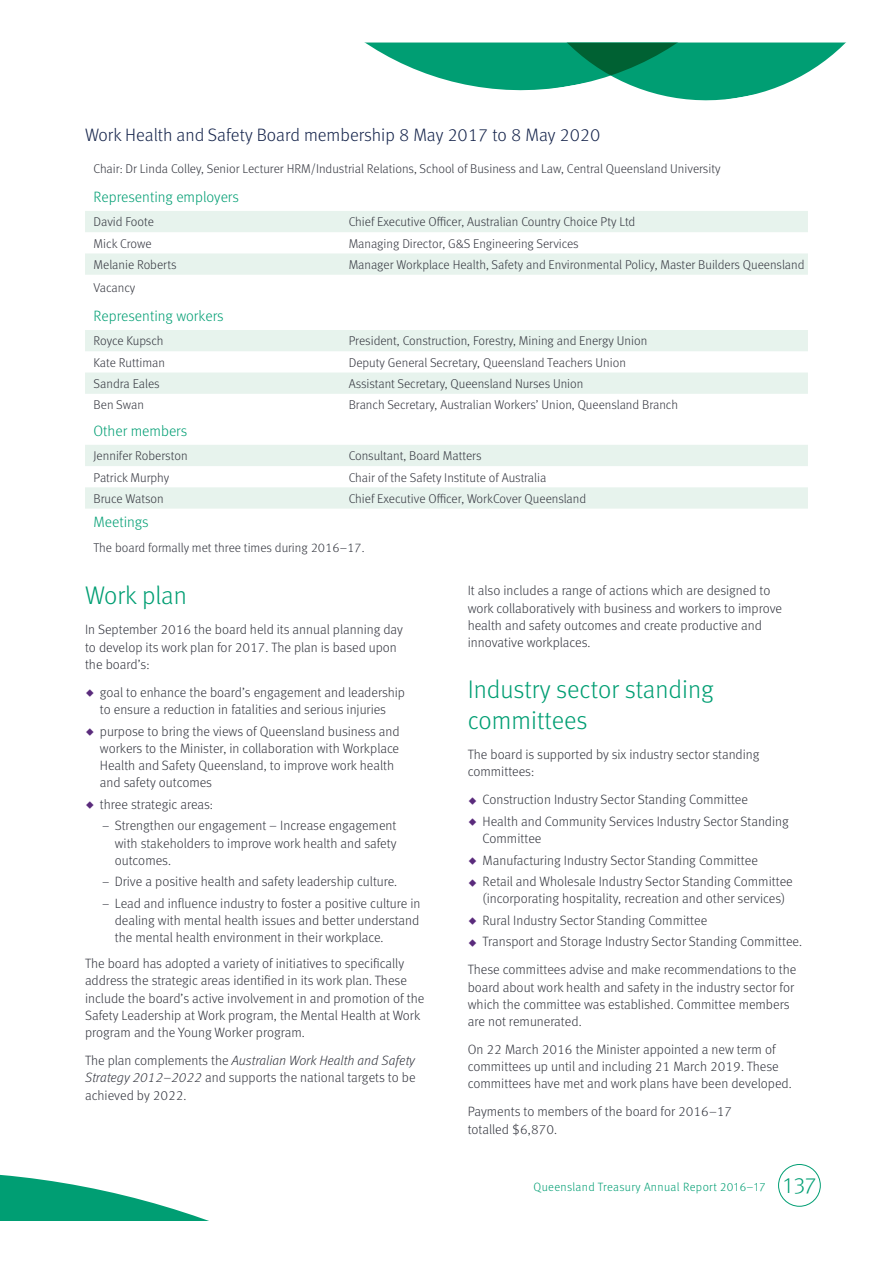
<style>
.page{position:relative;width:893px;height:1263px;background:#fff}
.page>*{position:absolute;margin:0;border:0;box-sizing:border-box;transform-origin:0 0}
.t1{font:300 25.5px/31.5px "Meta OT";color:#009e73}
.t2{font:300 18px "Meta OT";color:#16254c}
.t3{font:300 15px "Meta OT";color:#009e73}
.t4{font:300 13.5px/17.2px "Meta OT";color:#34363f}
.t5{font:300 12.75px "Meta OT";color:#34363f}
.t6{font:300 12px "Meta OT";letter-spacing:.03em;color:#009e73}
.s1{font-style:italic}
.s2{font-size:22.5px}
</style>
<div class="page">
<div style="left:778px;top:1164px;width:43px;height:42px;border:1px solid #009e73;border-radius:50%"></div>
<svg style="left:0;top:1174px;width:206px;height:46px"></svg>
<svg style="left:85px;top:211px;width:723px;height:298px"></svg>
<svg style="left:365px;top:43px;width:481px;height:58px"></svg>
<h2 class="t2" style="left:85px;top:124px;width:517px">Work Health and Safety Board membership 8 May 2017 to 8 May 2020</h2>
<p class="t5" style="left:94px;top:161px;width:629px">Chair: Dr Linda Colley, Senior Lecturer HRM/Industrial Relations, School of Business and Law, Central Queensland University</p>
<p class="t3" style="left:94px;top:188px;width:147px">Representing employers</p>
<p class="t5" style="left:94px;top:215px;width:62px">David Foote</p>
<p class="t5" style="left:349px;top:215px;width:288px">Chief Executive Officer, Australian Country Choice Pty Ltd</p>
<p class="t5" style="left:94px;top:236px;width:60px">Mick Crowe</p>
<p class="t5" style="left:349px;top:236px;width:232px">Managing Director, G&amp;S Engineering Services</p>
<p class="t5" style="left:94px;top:257px;width:85px">Melanie Roberts</p>
<p class="t5" style="left:349px;top:257px;width:457px">Manager Workplace Health, Safety and Environmental Policy, Master Builders Queensland</p>
<p class="t5" style="left:94px;top:280px;width:43px">Vacancy</p>
<p class="t3" style="left:94px;top:307px;width:132px">Representing workers</p>
<p class="t5" style="left:94px;top:334px;width:72px">Royce Kupsch</p>
<p class="t5" style="left:349px;top:334px;width:300px">President, Construction, Forestry, Mining and Energy Union</p>
<p class="t5" style="left:94px;top:355px;width:73px">Kate Ruttiman</p>
<p class="t5" style="left:349px;top:355px;width:279px">Deputy General Secretary, Queensland Teachers Union</p>
<p class="t5" style="left:94px;top:376px;width:68px">Sandra Eales</p>
<p class="t5" style="left:349px;top:376px;width:236px">Assistant Secretary, Queensland Nurses Union</p>
<p class="t5" style="left:94px;top:397px;width:52px">Ben Swan</p>
<p class="t5" style="left:349px;top:397px;width:331px">Branch Secretary, Australian Workers’ Union, Queensland Branch</p>
<p class="t3" style="left:94px;top:422px;width:95px">Other members</p>
<p class="t5" style="left:94px;top:448px;width:96px">Jennifer Roberston</p>
<p class="t5" style="left:349px;top:448px;width:134px">Consultant, Board Matters</p>
<p class="t5" style="left:94px;top:470px;width:77px">Patrick Murphy</p>
<p class="t5" style="left:349px;top:470px;width:199px">Chair of the Safety Institute of Australia</p>
<p class="t5" style="left:94px;top:491px;width:72px">Bruce Watson</p>
<p class="t5" style="left:349px;top:491px;width:239px">Chief Executive Officer, WorkCover Queensland</p>
<p class="t3" style="left:94px;top:513px;width:57px">Meetings</p>
<p class="t5" style="left:94px;top:540px;width:272px">The board formally met three times during 2016–17.</p>
<h1 class="t1" style="left:85px;top:580px;width:103px">Work plan</h1>
<p class="t4" style="left:85px;top:621px;width:319px">In September 2016 the board held its annual planning day to develop its work plan for 2017. The plan is based upon the board’s:</p>
<p class="t4" style="left:100px;top:684px;width:307px">goal to enhance the board’s engagement and leadership to ensure a reduction in fatalities and serious injuries</p>
<p class="t4" style="left:100px;top:722px;width:301px">purpose to bring the views of Queensland business and workers to the Minister, in collaboration with Workplace Health and Safety Queensland, to improve work health and safety outcomes</p>
<p class="t4" style="left:100px;top:794px;width:298px;line-height:21.5px">three strategic areas:<br>− Strengthen our engagement – Increase engagement</p>
<p class="t4" style="left:115px;top:834px;width:283px">with stakeholders to improve work health and safety outcomes.</p>
<p class="t4" style="left:102px;top:871px;width:320px;line-height:21.5px">− Drive a positive health and safety leadership culture.<br>− Lead and influence industry to foster a positive culture in</p>
<p class="t4" style="left:115px;top:912px;width:306px">dealing with mental health issues and better understand the mental health environment in their workplace.</p>
<p class="t4" style="left:85px;top:955px;width:341px">The board has adopted a variety of initiatives to specifically address the strategic areas identified in its work plan. These include the board’s active involvement in and promotion of the Safety Leadership at Work program, the Mental Health at Work program and the Young Worker program.</p>
<p class="t4" style="left:85px;top:1052px;width:332px;text-align:justify">The plan complements the <span class="s1">Australian Work Health and Safety Strategy 2012–2022</span> and supports the national targets to be achieved by 2022.</p>
<p class="t4" style="left:468px;top:582px;width:316px">It also includes a range of actions which are designed to work collaboratively with business and workers to improve health and safety outcomes and create productive and innovative workplaces.</p>
<h1 class="t1" style="left:468px;top:674px;width:248px">Industry sector standing committees</h1>
<p class="t4" style="left:468px;top:746px;width:293px">The board is supported by six industry sector standing committees:</p>
<p class="t4" style="left:483px;top:789px;width:308px;line-height:21.5px">Construction Industry Sector Standing Committee<br>Health and Community Services Industry Sector Standing</p>
<p class="t4" style="left:483px;top:828px;width:312px;line-height:21.5px">Committee<br>Manufacturing Industry Sector Standing Committee<br>Retail and Wholesale Industry Sector Standing Committee</p>
<p class="t4" style="left:483px;top:888px;width:321px;line-height:21.5px">(incorporating hospitality, recreation and other services)<br>Rural Industry Sector Standing Committee<br>Transport and Storage Industry Sector Standing Committee.</p>
<p class="t4" style="left:468px;top:961px;width:330px">These committees advise and make recommendations to the board about work health and safety in the industry sector for which the committee was established. Committee members are not remunerated.</p>
<p class="t4" style="left:468px;top:1041px;width:326px">On 22 March 2016 the Minister appointed a new term of committees up until and including 21 March 2019. These committees have met and work plans have been developed.</p>
<p class="t4" style="left:468px;top:1103px;width:266px">Payments to members of the board for 2016–17 totalled $6,870.</p>
<p class="t6" style="left:533px;top:1180px;width:284px">Queensland Treasury Annual Report 2016–17 <span class="s2">137</span></p>
</div>
